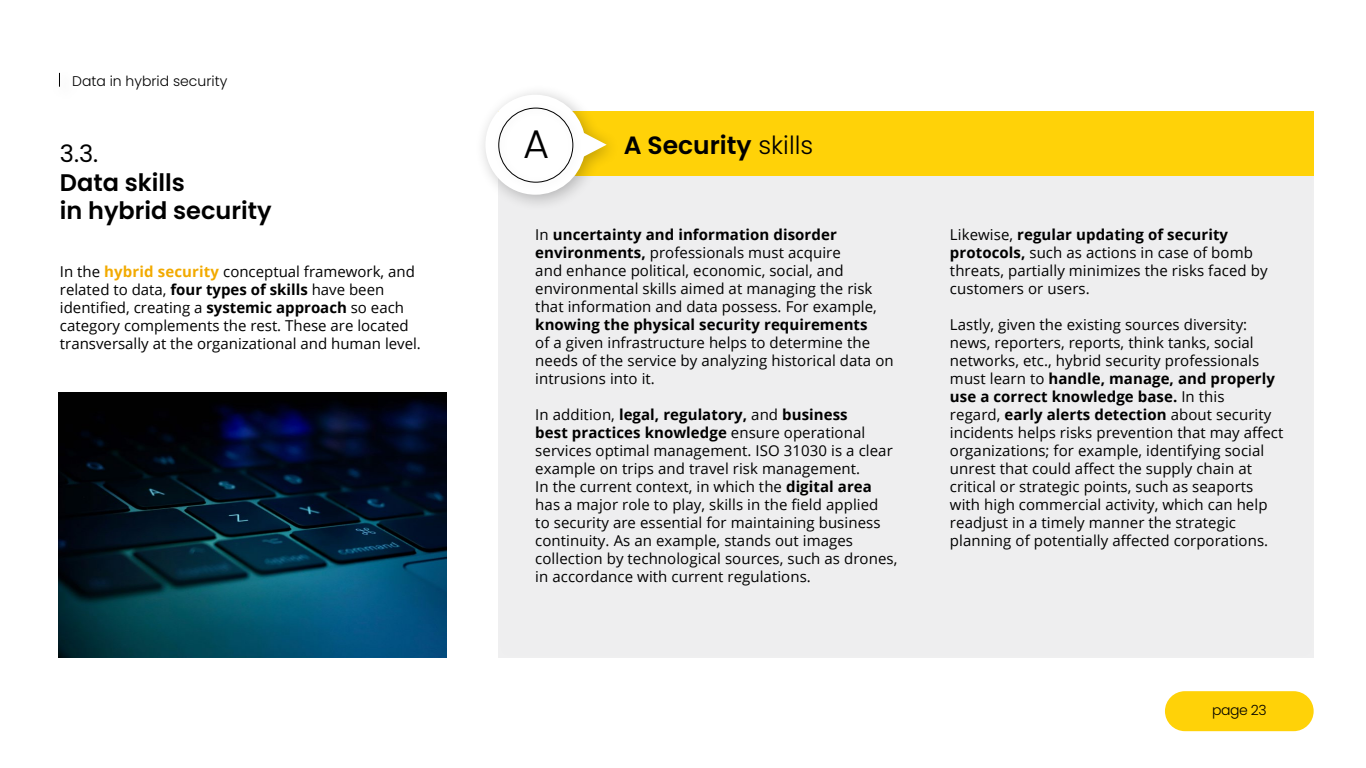
<style>
.page{position:relative;width:1366px;height:768px;background:#fff}
.page>*{position:absolute;margin:0;border:0;box-sizing:border-box;transform-origin:0 0}
.t1{font:300 40px "Poppins";color:#000}
.t2{font:600 25px "Poppins";color:#000}
.t3{font:600 24px/28.8px "Poppins";color:#000}
.t4{font:24px "Poppins";color:#000}
.t5{font:15px/18px "Open Sans";letter-spacing:.005em;color:#000}
.t6{font:700 15px "Open Sans";letter-spacing:.005em;color:#000}
.t7{font:300 14px "Poppins";color:#000}
.s1{font-weight:700;color:#f2aa00}
.s2{font-weight:700}
.s3{font-weight:300}
</style>
<div class="page">
<img style="left:59px;top:392px;width:388px;height:266px">
<div style="left:1165px;top:691px;width:149px;height:40px;background:#ffd208;border-radius:20px"></div>
<svg style="left:59px;top:73px;width:1px;height:14px"></svg>
<div style="left:489px;top:118px;width:833px;height:540px;background:#eeeeef"></div>
<div style="left:622px;top:111px;width:692px;height:65px;background:#ffd208"></div>
<div style="left:475px;top:84px;width:147px;height:128px;background:#000;opacity:.25"></div>
<svg style="left:485px;top:95px;width:122px;height:100px"></svg>
<div style="left:492px;top:101px;width:92px;height:92px;background:#000;opacity:.17"></div>
<div style="left:498px;top:108px;width:75px;height:75px;border:1px solid #000;border-radius:50%"></div>
<p class="t7" style="left:72px;top:73px;width:157px">Data in hybrid security</p>
<h3 class="t4" style="left:60px;top:139px;width:40px">3.3.</h3>
<h3 class="t3" style="left:60px;top:168px;width:213px">Data skills<br>in hybrid security</h3>
<p class="t5" style="left:60px;top:263px;width:362px">In the <span class="s1">hybrid security</span> conceptual framework, and related to data, <span class="s2">four types of skills</span> have been identified, creating a <span class="s2">systemic approach</span> so each category complements the rest. These are located transversally at the organizational and human level.</p>
<h1 class="t1" style="left:523px;top:121px;width:28px">A</h1>
<h2 class="t2" style="left:624px;top:130px;width:191px">A Security <span class="s3">skills</span></h2>
<p class="t5" style="left:535px;top:225px;width:343px">In <span class="s2">uncertainty and information disorder environments,</span> professionals must acquire<br>and enhance political, economic, social, and environmental skills aimed at managing the risk that information and data possess. For example,</p>
<p class="t6" style="left:535px;top:314px;width:334px">knowing the physical security requirements</p>
<p class="t5" style="left:535px;top:333px;width:360px">of a given infrastructure helps to determine the needs of the service by analyzing historical data on intrusions into it.</p>
<p class="t5" style="left:535px;top:405px;width:364px">In addition, <span class="s2">legal, regulatory,</span> and <span class="s2">business<br>best practices knowledge</span> ensure operational services optimal management. ISO 31030 is a clear example on trips and travel risk management.<br>In the current context, in which the <span class="s2">digital area </span>has a major role to play, skills in the field applied<br>to security are essential for maintaining business continuity. As an example, stands out images collection by technological sources, such as drones, in accordance with current regulations.</p>
<p class="t5" style="left:950px;top:225px;width:319px">Likewise, <span class="s2">regular updating of security protocols,</span> such as actions in case of bomb threats, partially minimizes the risks faced by customers or users.</p>
<p class="t5" style="left:950px;top:315px;width:335px">Lastly, given the existing sources diversity: news, reporters, reports, think tanks, social networks, etc., hybrid security professionals must learn to <span class="s2">handle, manage, and properly use a correct knowledge base.</span> In this<br>regard, <span class="s2">early alerts detection</span> about security incidents helps risks prevention that may affect organizations; for example, identifying social unrest that could affect the supply chain at critical or strategic points, such as seaports with high commercial activity, which can help readjust in a timely manner the strategic planning of potentially affected corporations.</p>
<p class="t7" style="left:1212px;top:702px;width:56px">page 23</p>
</div>
